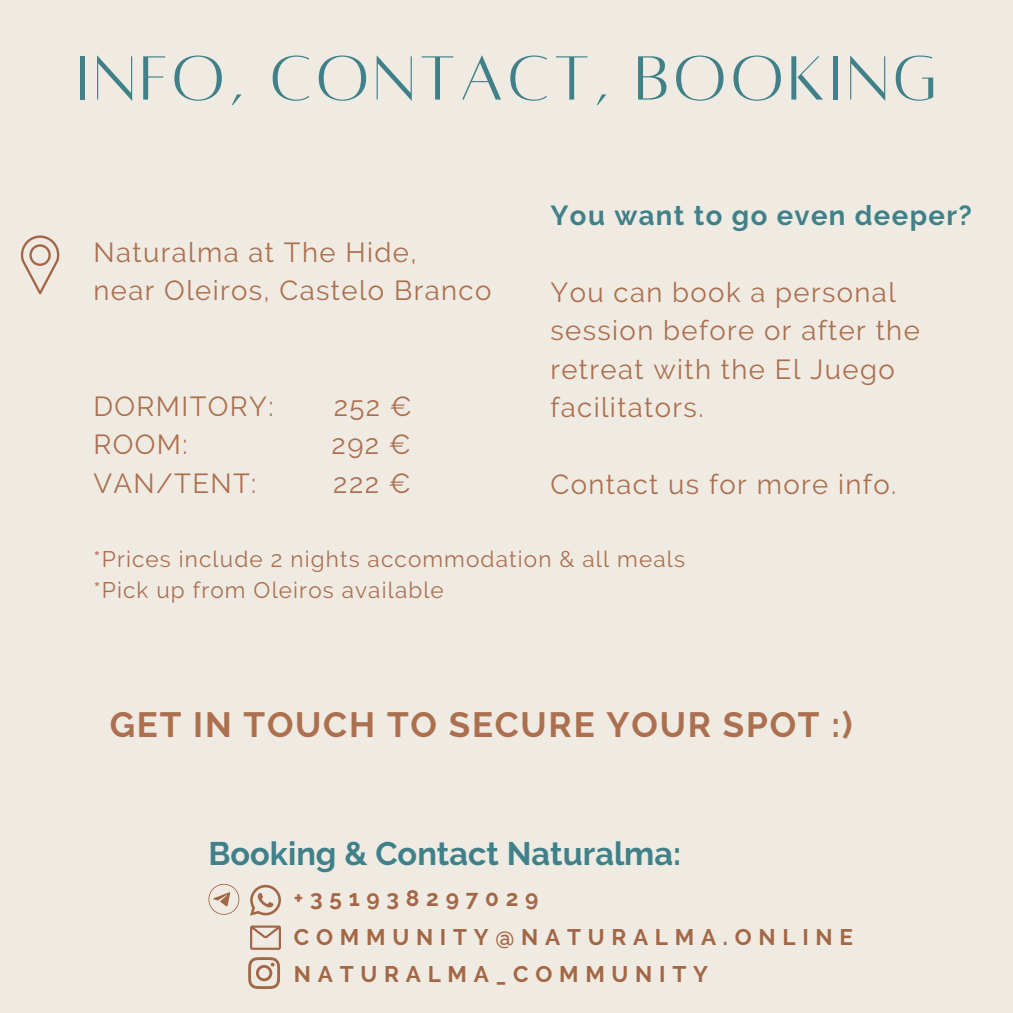
<style>
.page{position:relative;width:1013px;height:1013px;background:#fff}
.page>*{position:absolute;margin:0;border:0;box-sizing:border-box;transform-origin:0 0}
.t1{font:68.75px "Alta regular";letter-spacing:.06em;color:#408189}
.t2{font:700 35px "Raleway";letter-spacing:.05em;color:#ad704f}
.t3{font:700 32.5px "Raleway";color:#408189}
.t4{font:27.5px/38.5px "Raleway";letter-spacing:.05em;color:#ad704f}
.t5{font:700 27.5px "Raleway";letter-spacing:.05em;color:#408189}
.t6{font:22.5px/31px "Raleway";letter-spacing:.05em;color:#ad704f}
.t7{font:700 22.5px/38px "Raleway";letter-spacing:.3em;color:#a46746}
</style>
<div class="page">
<div style="left:0;top:0;width:1012px;height:1012px;background:#efebe3"></div>
<svg style="left:248px;top:957px;width:32px;height:32px"></svg>
<svg style="left:250px;top:884px;width:31px;height:31px"></svg>
<svg style="left:250px;top:925px;width:31px;height:24px"></svg>
<svg style="left:21px;top:235px;width:38px;height:59px"></svg>
<svg style="left:208px;top:883px;width:31px;height:31px"></svg>
<h1 class="t1" style="left:76px;top:44px;width:861px">INFO, CONTACT, BOOKING</h1>
<p class="t4" style="left:94px;top:233px;width:399px">Naturalma at The Hide,<br>near Oleiros, Castelo Branco</p>
<p class="t4" style="left:94px;top:386px;width:182px">DORMITORY:</p>
<p class="t4" style="left:334px;top:386px;width:80px">252 €</p>
<p class="t4" style="left:94px;top:425px;width:96px">ROOM:</p>
<p class="t4" style="left:331px;top:425px;width:81px">292 €</p>
<p class="t4" style="left:94px;top:463px;width:164px">VAN/TENT:</p>
<p class="t4" style="left:333px;top:463px;width:79px">222 €</p>
<p class="t5" style="left:550px;top:199px;width:423px">You want to go even deeper?</p>
<p class="t4" style="left:550px;top:273px;width:371px">You can book a personal session before or after the retreat with the El Juego facilitators.</p>
<p class="t4" style="left:550px;top:465px;width:347px">Contact us for more info.</p>
<p class="t6" style="left:94px;top:543px;width:593px">*Prices include 2 nights accommodation &amp; all meals *Pick up from Oleiros available</p>
<p class="t2" style="left:110px;top:704px;width:744px">GET IN TOUCH TO SECURE YOUR SPOT :)</p>
<p class="t3" style="left:208px;top:834px;width:474px">Booking &amp; Contact Naturalma:</p>
<p class="t7" style="left:294px;top:879px;width:560px">+351938297029<br>COMMUNITY@NATURALMA.ONLINE<br>NATURALMA_COMMUNITY</p>
</div>
